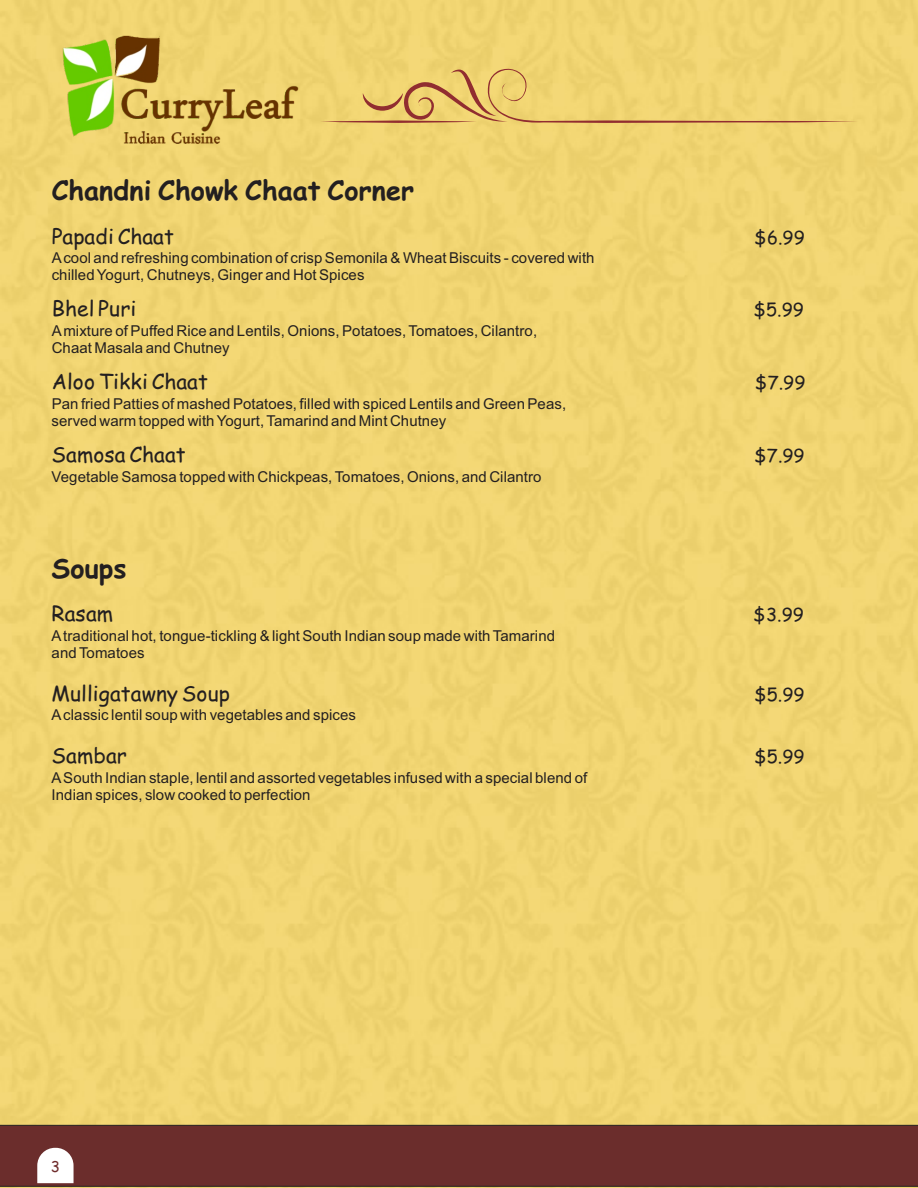
<style>
.page{position:relative;width:918px;height:1188px;background:#fff}
.page>*{position:absolute;margin:0;border:0;box-sizing:border-box;transform-origin:0 0}
.t1{font:700 27px "Comic Sans MS";letter-spacing:.005em;color:#231f20}
.t2{font:21px "Comic Sans MS";color:#231f20}
.t3{font:18px "Comic Sans MS";letter-spacing:.01em;color:#231f20}
.t4{font:15px/16.8px "Arial";letter-spacing:.005em;color:#231f20}
.t5{font:15px "Comic Sans MS";color:#6f2c2c}
</style>
<div class="page">
<div style="left:1px;top:0;width:917px;height:1188px;background:#f1d572"></div>
<div style="left:0;top:1125px;width:918px;height:62px;background:#6b2d2c"></div>
<svg style="left:37px;top:1148px;width:37px;height:35px"></svg>
<img style="left:52px;top:14px;width:258px;height:161px">
<svg style="left:320px;top:68px;width:538px;height:55px;background:#eac96d"></svg>
<h1 class="t1" style="left:52px;top:178px;width:364px">Chandni Chowk Chaat Corner</h1>
<h2 class="t2" style="left:52px;top:227px;width:124px">Papadi Chaat</h2>
<p class="t3" style="left:754px;top:229px;width:52px">$6.99</p>
<p class="t4" style="left:52px;top:251px;width:544px">Acool and refreshing combination of crisp Semonila &amp; Wheat Biscuits - covered with chilled Yogurt, Chutneys, Ginger and Hot Spices</p>
<h2 class="t2" style="left:52px;top:300px;width:86px">Bhel Puri</h2>
<p class="t3" style="left:754px;top:302px;width:52px">$5.99</p>
<p class="t4" style="left:52px;top:324px;width:487px">Amixture of Puffed Rice and Lentils, Onions, Potatoes, Tomatoes, Cilantro,<br>Chaat Masala and Chutney</p>
<h2 class="t2" style="left:52px;top:373px;width:158px">Aloo Tikki Chaat</h2>
<p class="t3" style="left:755px;top:375px;width:52px">$7.99</p>
<p class="t4" style="left:52px;top:397px;width:516px">Pan fried Patties of mashed Potatoes, filled with spiced Lentils and Green Peas, served warm topped with Yogurt, Tamarind and Mint Chutney</p>
<h2 class="t2" style="left:52px;top:445px;width:135px">Samosa Chaat</h2>
<p class="t3" style="left:754px;top:448px;width:52px">$7.99</p>
<p class="t4" style="left:52px;top:470px;width:491px">Vegetable Samosa topped with Chickpeas, Tomatoes, Onions, and Cilantro</p>
<h1 class="t1" style="left:52px;top:556px;width:76px">Soups</h1>
<h2 class="t2" style="left:52px;top:604px;width:63px">Rasam</h2>
<p class="t3" style="left:754px;top:607px;width:52px">$3.99</p>
<p class="t4" style="left:52px;top:628px;width:505px">Atraditional hot, tongue-tickling &amp; light South Indian soup made with Tamarind and Tomatoes</p>
<h2 class="t2" style="left:52px;top:684px;width:180px">Mulligatawny Soup</h2>
<p class="t3" style="left:754px;top:686px;width:52px">$5.99</p>
<p class="t4" style="left:52px;top:708px;width:306px">Aclassic lentil soup with vegetables and spices</p>
<h2 class="t2" style="left:52px;top:747px;width:77px">Sambar</h2>
<p class="t3" style="left:754px;top:749px;width:52px">$5.99</p>
<p class="t4" style="left:52px;top:771px;width:537px">ASouth Indian staple, lentil and assorted vegetables infused with a special blend of<br>Indian spices, slow cooked to perfection</p>
<p class="t5" style="left:51px;top:1160px;width:11px">3</p>
</div>
